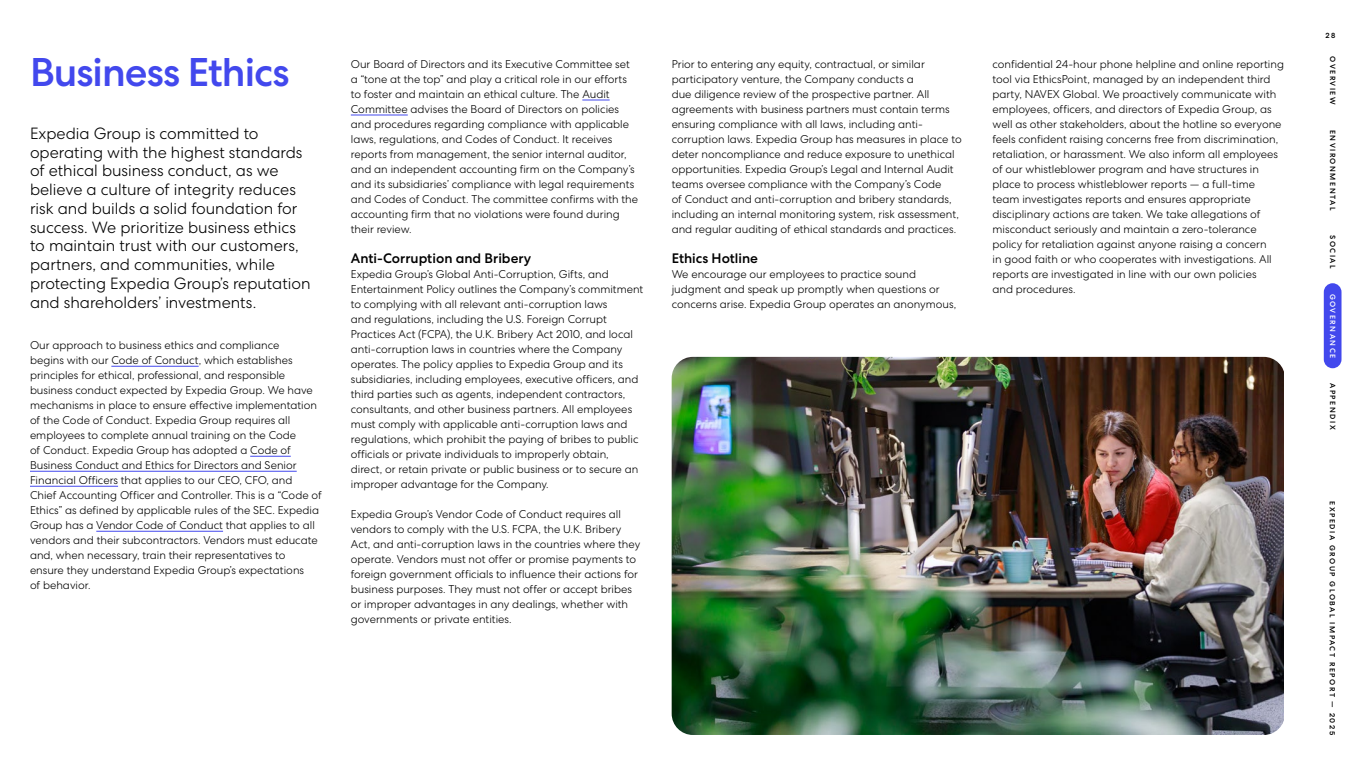
<style>
.page{position:relative;width:1360px;height:765px;background:#fff}
.page>*{position:absolute;margin:0;border:0;box-sizing:border-box;transform-origin:0 0}
.H1A{font:500 40px "Centra No 2";letter-spacing:-.025em;color:#4248ed}
.Intro{font:300 16.25px/18.8px "Centra No 2";color:#000}
.t1{font:500 13.75px "Centra No 2";color:#000}
.Body_copy{font:300 11.25px/15px "Centra No 2";color:#000}
.t2{font:500 7.5px "Centra No 2";letter-spacing:.2em;color:#000}
.t3{font:500 7.5px "Centra No 2";letter-spacing:.2em;color:#fff}
</style>
<div class="page">
<img style="left:672px;top:357px;width:612px;height:378px">
<hr style="left:111px;top:366px;width:88px;height:1px;background:#4248ed">
<hr style="left:250px;top:456px;width:41px;height:1px;background:#4248ed">
<hr style="left:30px;top:471px;width:267px;height:1px;background:#4248ed">
<hr style="left:30px;top:486px;width:88px;height:1px;background:#4248ed">
<hr style="left:96px;top:531px;width:127px;height:1px;background:#4248ed">
<svg style="left:582px;top:100px;width:28px;height:1px"></svg>
<hr style="left:351px;top:115px;width:57px;height:1px;background:#4248ed">
<div style="left:1324px;top:283px;width:17px;height:85px;background:#4248ed;border-radius:9px"></div>
<p class="H1A" style="left:30px;top:49px;width:261px">Business Ethics</p>
<p class="Intro" style="left:30px;top:124px;width:282px">Expedia Group is committed to operating with the highest standards of ethical business conduct, as we believe a culture of integrity reduces risk and builds a solid foundation for success. We prioritize business ethics to maintain trust with our customers, partners, and communities, while protecting Expedia Group’s reputation and shareholders’ investments.</p>
<p class="Body_copy" style="left:30px;top:337px;width:293px">Our approach to business ethics and compliance<br>begins with our Code of Conduct, which establishes principles for ethical, professional, and responsible business conduct expected by Expedia Group. We have mechanisms in place to ensure effective implementation of the Code of Conduct. Expedia Group requires all employees to complete annual training on the Code<br>of Conduct. Expedia Group has adopted a Code of Business Conduct and Ethics for Directors and Senior Financial Officers that applies to our CEO, CFO, and Chief Accounting Officer and Controller. This is a “Code of Ethics” as defined by applicable rules of the SEC. Expedia Group has a Vendor Code of Conduct that applies to all vendors and their subcontractors. Vendors must educate and, when necessary, train their representatives to ensure they understand Expedia Group’s expectations<br>of behavior.</p>
<p class="Body_copy" style="left:351px;top:56px;width:289px">Our Board of Directors and its Executive Committee set a “tone at the top” and play a critical role in our efforts to foster and maintain an ethical culture. The Audit Committee advises the Board of Directors on policies and procedures regarding compliance with applicable laws, regulations, and Codes of Conduct. It receives reports from management, the senior internal auditor, and an independent accounting firm on the Company’s and its subsidiaries’ compliance with legal requirements and Codes of Conduct. The committee confirms with the accounting firm that no violations were found during their review.</p>
<h2 class="t1" style="left:351px;top:250px;width:182px">Anti-Corruption and Bribery</h2>
<p class="Body_copy" style="left:351px;top:266px;width:294px">Expedia Group’s Global Anti-Corruption, Gifts, and Entertainment Policy outlines the Company’s commitment to complying with all relevant anti-corruption laws<br>and regulations, including the U.S. Foreign Corrupt Practices Act (FCPA), the U.K. Bribery Act 2010, and local anti-corruption laws in countries where the Company operates. The policy applies to Expedia Group and its subsidiaries, including employees, executive officers, and third parties such as agents, independent contractors, consultants, and other business partners. All employees must comply with applicable anti-corruption laws and regulations, which prohibit the paying of bribes to public officials or private individuals to improperly obtain,<br>direct, or retain private or public business or to secure an improper advantage for the Company.</p>
<p class="Body_copy" style="left:351px;top:506px;width:291px">Expedia Group’s Vendor Code of Conduct requires all vendors to comply with the U.S. FCPA, the U.K. Bribery Act, and anti-corruption laws in the countries where they operate. Vendors must not offer or promise payments to foreign government officials to influence their actions for business purposes. They must not offer or accept bribes or improper advantages in any dealings, whether with governments or private entities.</p>
<p class="Body_copy" style="left:672px;top:56px;width:292px">Prior to entering any equity, contractual, or similar participatory venture, the Company conducts a<br>due diligence review of the prospective partner. All agreements with business partners must contain terms ensuring compliance with all laws, including anti&shy;corruption laws. Expedia Group has measures in place to deter noncompliance and reduce exposure to unethical opportunities. Expedia Group’s Legal and Internal Audit teams oversee compliance with the Company’s Code<br>of Conduct and anti-corruption and bribery standards, including an internal monitoring system, risk assessment, and regular auditing of ethical standards and practices.</p>
<h2 class="t1" style="left:672px;top:250px;width:88px">Ethics Hotline</h2>
<p class="Body_copy" style="left:672px;top:266px;width:286px">We encourage our employees to practice sound judgment and speak up promptly when questions or concerns arise. Expedia Group operates an anonymous,</p>
<p class="Body_copy" style="left:992px;top:56px;width:293px">confidential 24-hour phone helpline and online reporting tool via EthicsPoint, managed by an independent third party, NAVEX Global. We proactively communicate with employees, officers, and directors of Expedia Group, as well as other stakeholders, about the hotline so everyone feels confident raising concerns free from discrimination, retaliation, or harassment. We also inform all employees of our whistleblower program and have structures in place to process whistleblower reports — a full-time team investigates reports and ensures appropriate disciplinary actions are taken. We take allegations of misconduct seriously and maintain a zero-tolerance policy for retaliation against anyone raising a concern<br>in good faith or who cooperates with investigations. All reports are investigated in line with our own policies<br>and procedures.</p>
<p class="t2" style="left:1325px;top:31px;width:11px">28</p>
<p class="t2" style="left:1337px;top:56px;width:50px;rotate:90deg">OVERVIEW</p>
<p class="t2" style="left:1337px;top:130px;width:82px;rotate:90deg">ENVIRONMENTAL</p>
<p class="t2" style="left:1337px;top:235px;width:35px;rotate:90deg">SOCIAL</p>
<p class="t3" style="left:1337px;top:294px;width:66px;rotate:90deg">GOVERNANCE</p>
<p class="t2" style="left:1337px;top:383px;width:48px;rotate:90deg">APPENDIX</p>
<p class="t2" style="left:1337px;top:501px;width:235px;rotate:90deg">EXPEDIA GROUP GLOBAL IMPACT REPORT — 2025</p>
</div>
